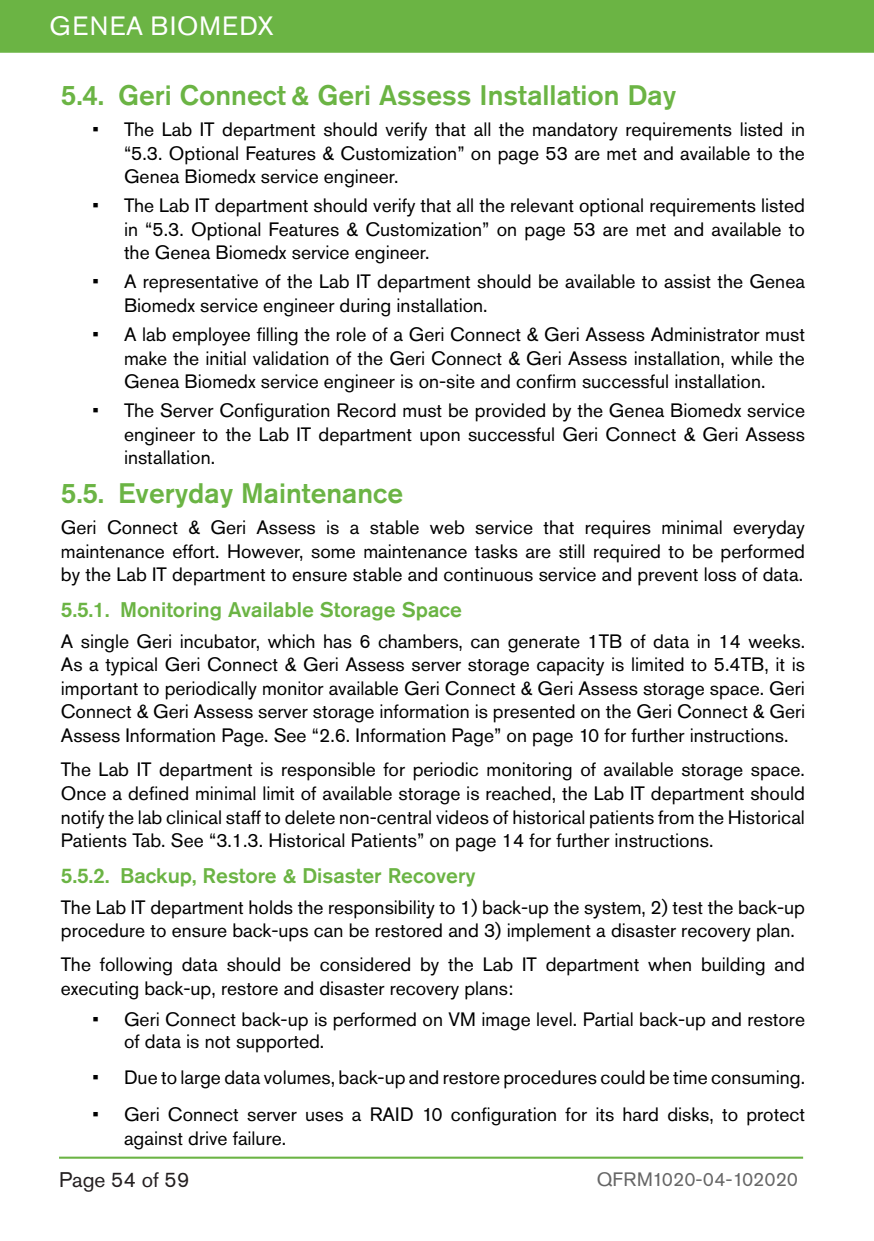
<style>
.page{position:relative;width:874px;height:1241px;background:#fff}
.page>*{position:absolute;margin:0;border:0;box-sizing:border-box;transform-origin:0 0}
.t1{font:500 28px "Akzidenz Grotesk Std";color:#6bb444}
.t2{font:26.25px "Akzidenz Grotesk Std";letter-spacing:.055em;color:#fff}
.t3{font:500 21px "Akzidenz Grotesk Std";color:#6bb444}
.t4{font:21px "Akzidenz Grotesk Std";color:#231f20}
.t5{font:19.25px/23.6px "Akzidenz Grotesk Std";color:#000;text-align:justify}
.t6{font:19.25px "Akzidenz Grotesk Std";color:#666}
</style>
<div class="page">
<div style="left:0;top:0;width:873px;height:53px;background:#6bb444"></div>
<hr style="left:59px;top:1156px;width:743px;height:2px;background:#6bb444">
<h2 class="t2" style="left:50px;top:11px;width:225px">GENEA BIOMEDX</h2>
<p class="t1" style="left:61px;top:78px;width:616px">5.4. Geri Connect &amp; Geri Assess Installation Day</p>
<p class="t5" style="left:124px;top:117px;width:682px;text-indent:-31px">• The Lab IT department should verify that all the mandatory requirements listed in “5.3. Optional Features &amp; Customization” on page 53 are met and available to the Genea Biomedx service engineer.</p>
<p class="t5" style="left:124px;top:193px;width:682px;text-indent:-31px">• The Lab IT department should verify that all the relevant optional requirements listed in “5.3. Optional Features &amp; Customization” on page 53 are met and available to the Genea Biomedx service engineer.</p>
<p class="t5" style="left:124px;top:270px;width:682px;text-indent:-31px">• A representative of the Lab IT department should be available to assist the Genea<br>Biomedx service engineer during installation.</p>
<p class="t5" style="left:124px;top:322px;width:682px;text-indent:-31px">• A lab employee filling the role of a Geri Connect &amp; Geri Assess Administrator must make the initial validation of the Geri Connect &amp; Geri Assess installation, while the Genea Biomedx service engineer is on-site and confirm successful installation.</p>
<p class="t5" style="left:124px;top:398px;width:682px;text-indent:-31px">• The Server Configuration Record must be provided by the Genea Biomedx service engineer to the Lab IT department upon successful Geri Connect &amp; Geri Assess installation.</p>
<p class="t1" style="left:61px;top:476px;width:344px">5.5. Everyday Maintenance</p>
<p class="t5" style="left:61px;top:515px;width:745px">Geri Connect &amp; Geri Assess is a stable web service that requires minimal everyday maintenance effort. However, some maintenance tasks are still required to be performed by the Lab IT department to ensure stable and continuous service and prevent loss of data.</p>
<p class="t3" style="left:61px;top:596px;width:402px">5.5.1. Monitoring Available Storage Space</p>
<p class="t5" style="left:61px;top:628px;width:745px">A single Geri incubator, which has 6 chambers, can generate 1TB of data in 14 weeks.<br>As a typical Geri Connect &amp; Geri Assess server storage capacity is limited to 5.4TB, it is important to periodically monitor available Geri Connect &amp; Geri Assess storage space. Geri Connect &amp; Geri Assess server storage information is presented on the Geri Connect &amp; Geri Assess Information Page. See “2.6. Information Page” on page 10 for further instructions.</p>
<p class="t5" style="left:61px;top:757px;width:745px">The Lab IT department is responsible for periodic monitoring of available storage space.<br>Once a defined minimal limit of available storage is reached, the Lab IT department should notify the lab clinical staff to delete non-central videos of historical patients from the Historical Patients Tab. See “3.1.3. Historical Patients” on page 14 for further instructions.</p>
<p class="t3" style="left:61px;top:862px;width:416px">5.5.2. Backup, Restore &amp; Disaster Recovery</p>
<p class="t5" style="left:61px;top:894px;width:745px">The Lab IT department holds the responsibility to 1) back-up the system, 2) test the back-up procedure to ensure back-ups can be restored and 3) implement a disaster recovery plan.</p>
<p class="t5" style="left:61px;top:952px;width:745px">The following data should be considered by the Lab IT department when building and executing back-up, restore and disaster recovery plans:</p>
<p class="t5" style="left:124px;top:1008px;width:682px;line-height:21px;text-indent:-31px">• Geri Connect back-up is performed on VM image level. Partial back-up and restore of data is not supported.</p>
<p class="t5" style="left:92px;top:1065px;width:713px">• Due to large data volumes, back-up and restore procedures could be time consuming.</p>
<p class="t5" style="left:124px;top:1102px;width:682px;text-indent:-31px">• Geri Connect server uses a RAID 10 configuration for its hard disks, to protect against drive failure.</p>
<p class="t4" style="left:59px;top:1167px;width:132px">Page 54 of 59</p>
<p class="t6" style="left:596px;top:1167px;width:203px">QFRM1020-04-102020</p>
</div>
